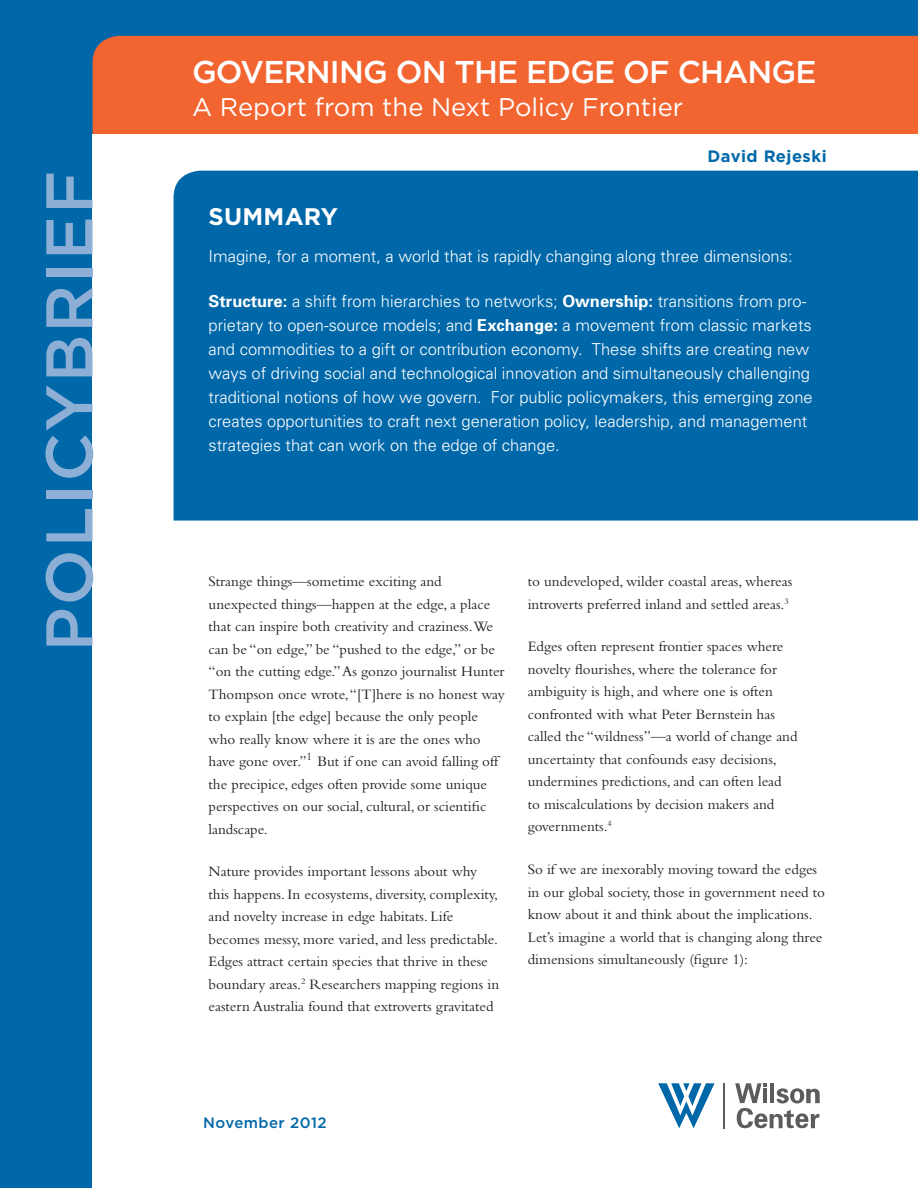
<style>
.page{position:relative;width:918px;height:1188px;background:#0068a9}
.page>*{position:absolute;margin:0;border:0;box-sizing:border-box;transform-origin:0 0}
.t1{font:500 66px "Gotham";letter-spacing:.03em;color:#8dafd6}
.t2{font:500 31.5px "Gotham HTF";letter-spacing:-.025em;color:#fff}
.t3{font:25.5px "Gotham";color:#fff}
.t4{font:700 24px "Gotham";letter-spacing:.01em;color:#fff}
.t5{font:300 16.5px/24px "Univers";color:#fff}
.t6{font:700 16.5px "Gotham";letter-spacing:.03em;color:#0068a9}
.t7{font:15px/22.5px "Bembo";color:#231f20}
.t8{font:500 15px "Gotham";letter-spacing:.03em;color:#0068a9}
.s1{font-weight:700}
</style>
<div class="page">
<div style="left:93px;top:36px;width:825px;height:99px;background:#f26430"></div>
<div style="left:93px;top:135px;width:825px;height:1053px;background:#fff"></div>
<hr style="left:723px;top:1083px;width:2px;height:45px;background:#5c5c5c">
<svg style="left:735px;top:1083px;width:84px;height:45px"></svg>
<svg style="left:658px;top:1083px;width:57px;height:45px"></svg>
<div style="left:174px;top:171px;width:744px;height:350px;background:#0068a9"></div>
<h1 class="t1" style="left:26px;top:652px;width:482px;rotate:-90deg">POLICYBRIEF</h1>
<h2 class="t2" style="left:192px;top:54px;width:626px">GOVERNING ON THE EDGE OF CHANGE</h2>
<h3 class="t3" style="left:192px;top:93px;width:493px">A Report from the Next Policy Frontier</h3>
<p class="t6" style="left:707px;top:146px;width:121px">David Rejeski</p>
<h3 class="t4" style="left:209px;top:200px;width:131px">SUMMARY</h3>
<p class="t5" style="left:209px;top:244px;width:586px">Imagine, for a moment, a world that is rapidly changing along three dimensions:</p>
<p class="t5" style="left:209px;top:289px;width:606px"><span class="s1">Structure:</span> a shift from hierarchies to networks; <span class="s1">Ownership:</span> transitions from pro&shy;prietary to open-source models; and <span class="s1">Exchange:</span> a movement from classic markets and commodities to a gift or contribution economy. These shifts are creating new ways of driving social and technological innovation and simultaneously challenging traditional notions of how we govern. For public policymakers, this emerging zone creates opportunities to craft next generation policy, leadership, and management strategies that can work on the edge of change.</p>
<p class="t7" style="left:209px;top:570px;width:298px">Strange things—sometime exciting and unexpected things—happen at the edge, a place that can inspire both creativity and craziness.We can be “on edge,” be “pushed to the edge,” or be “on the cutting edge.” As gonzo journalist Hunter Thompson once wrote, “[T]here is no honest way to explain [the edge] because the only people who really know where it is are the ones who have gone over.”<sup>1</sup> But if one can avoid falling off the precipice, edges often provide some unique perspectives on our social, cultural, or scientific landscape.</p>
<p class="t7" style="left:209px;top:860px;width:292px">Nature provides important lessons about why this happens. In ecosystems, diversity, complexity, and novelty increase in edge habitats. Life becomes messy, more varied, and less predictable.<br>Edges attract certain species that thrive in these boundary areas.<sup>2</sup> Researchers mapping regions in eastern Australia found that extroverts gravitated</p>
<p class="t7" style="left:528px;top:570px;width:266px">to undeveloped, wilder coastal areas, whereas introverts preferred inland and settled areas.<sup>3</sup></p>
<p class="t7" style="left:528px;top:635px;width:271px">Edges often represent frontier spaces where novelty flourishes, where the tolerance for ambiguity is high, and where one is often confronted with what Peter Bernstein has called the “wildness”—a world of change and uncertainty that confounds easy decisions, undermines predictions, and can often lead to miscalculations by decision makers and governments.<sup>4</sup></p>
<p class="t7" style="left:528px;top:858px;width:299px">So if we are inexorably moving toward the edges in our global society, those in government need to know about it and think about the implications.<br>Let’s imagine a world that is changing along three dimensions simultaneously (figure 1):</p>
<p class="t8" style="left:203px;top:1113px;width:125px">November 2012</p>
</div>
